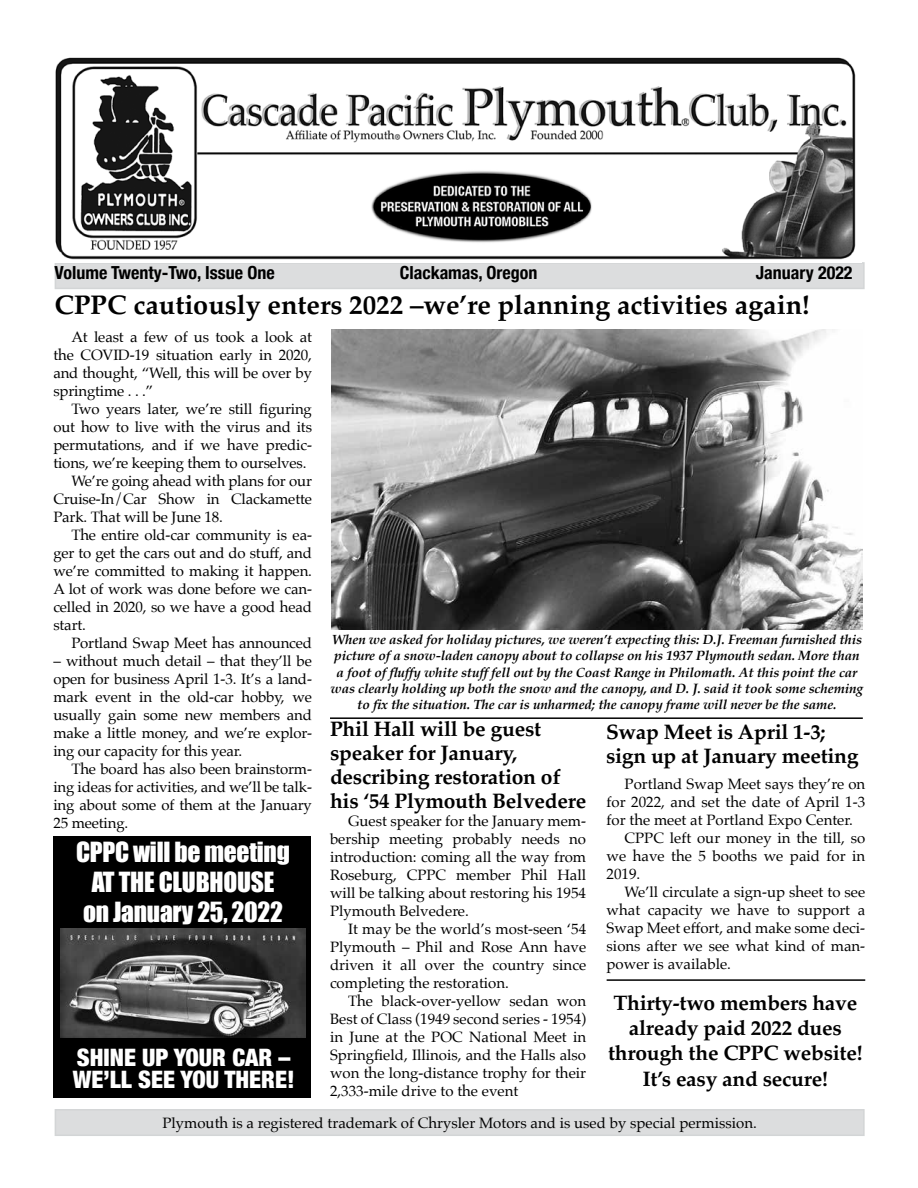
<style>
.page{position:relative;width:918px;height:1188px;background:#fff}
.page>*{position:absolute;margin:0;border:0;box-sizing:border-box;transform-origin:0 0}
.t1{font:700 27px "Palatino";color:#000}
.t2{font:25.5px/30px "Impact";letter-spacing:-.01em;color:#fff;text-align:center}
.t3{font:900 condensed 24px/22.5px "Helvetica Neue";color:#fff}
.t4{font:700 21px/24px "Palatino";letter-spacing:-.01em;color:#000}
.t5{font:700 condensed 18px "Helvetica Neue";color:#000}
.t6{font:15px/18px "Palatino";letter-spacing:-.01em;color:#000;text-align:justify}
.t7{font:italic 700 13.5px/16.2px "Palatino";letter-spacing:-.01em;color:#000;text-align:center}
</style>
<div class="page">
<div style="left:55px;top:1109px;width:810px;height:27px;background:#dcddde"></div>
<div style="left:55px;top:262px;width:810px;height:27px;background:#dcddde"></div>
<img style="left:55px;top:57px;width:807px;height:206px">
<div style="left:53px;top:836px;width:258px;height:261px;background:#000"></div>
<img style="left:61px;top:928px;width:244px;height:109px">
<hr style="left:607px;top:979px;width:258px;height:2px;background:#000">
<img style="left:331px;top:329px;width:532px;height:301px">
<hr style="left:330px;top:717px;width:533px;height:2px;background:#000">
<p class="t5" style="left:55px;top:258px;width:222px">Volume Twenty-Two, Issue One</p>
<p class="t5" style="left:400px;top:258px;width:139px">Clackamas, Oregon</p>
<p class="t5" style="left:756px;top:258px;width:98px">January 2022</p>
<h1 class="t1" style="left:55px;top:282px;width:757px">CPPC cautiously enters 2022 –we’re planning activities again!</h1>
<p class="t6" style="left:53px;top:328px;width:260px;text-indent:18px">At least a few of us took a look at the COVID-19 situation early in 2020, and thought, “Well, this will be over by springtime . . .”</p>
<p class="t6" style="left:71px;top:400px;width:242px">Two years later, we’re still figuring</p>
<p class="t6" style="left:53px;top:418px;width:260px">out how to live with the virus and its</p>
<p class="t6" style="left:53px;top:436px;width:260px">permutations, and if we have predic-</p>
<p class="t6" style="left:53px;top:454px;width:255px">tions, we’re keeping them to ourselves.</p>
<p class="t6" style="left:71px;top:472px;width:242px">We’re going ahead with plans for our</p>
<p class="t6" style="left:53px;top:490px;width:260px">Cruise-In/Car Show in Clackamette</p>
<p class="t6" style="left:53px;top:508px;width:171px">Park. That will be June 18.</p>
<p class="t6" style="left:71px;top:526px;width:242px">The entire old-car community is ea-</p>
<p class="t6" style="left:53px;top:544px;width:260px">ger to get the cars out and do stuff, and</p>
<p class="t6" style="left:53px;top:562px;width:260px">we’re committed to making it happen.</p>
<p class="t6" style="left:53px;top:580px;width:260px">A lot of work was done before we can-</p>
<p class="t6" style="left:53px;top:598px;width:260px">celled in 2020, so we have a good head</p>
<p class="t6" style="left:53px;top:616px;width:34px">start.</p>
<p class="t6" style="left:71px;top:634px;width:242px">Portland Swap Meet has announced</p>
<p class="t6" style="left:53px;top:652px;width:260px">– without much detail – that they’ll be open for business April 1-3. It’s a land&shy;mark event in the old-car hobby, we usually gain some new members and make a little money, and we’re explor&shy;ing our capacity for this year.</p>
<p class="t6" style="left:53px;top:760px;width:260px;text-indent:18px">The board has also been brainstorm&shy;ing ideas for activities, and we’ll be talk&shy;ing about some of them at the January 25 meeting.</p>
<h2 class="t2" style="left:76px;top:836px;width:215px">CPPC will be meeting<br>AT THE CLUBHOUSE on January 25, 2022</h2>
<h3 class="t3" style="left:73px;top:1045px;width:223px">SHINE UP YOUR CAR –<br>WE’LL SEE YOU THERE!</h3>
<p class="t7" style="left:331px;top:631px;width:534px">When we asked for holiday pictures, we weren’t expecting this: D.J. Freeman furnished this picture of a snow-laden canopy about to collapse on his 1937 Plymouth sedan. More than a foot of fluffy white stuff fell out by the Coast Range in Philomath. At this point the car was clearly holding up both the snow and the canopy, and D. J. said it took some scheming to fix the situation. The car is unharmed; the canopy frame will never be the same.</p>
<h3 class="t4" style="left:330px;top:717px;width:258px">Phil Hall will be guest speaker for January, describing restoration of his ‘54 Plymouth Belvedere</h3>
<h3 class="t4" style="left:606px;top:720px;width:254px">Swap Meet is April 1-3; sign up at January meeting</h3>
<p class="t6" style="left:625px;top:775px;width:242px">Portland Swap Meet says they’re on</p>
<p class="t6" style="left:607px;top:793px;width:260px">for 2022, and set the date of April 1-3</p>
<p class="t6" style="left:607px;top:811px;width:248px">for the meet at Portland Expo Center.</p>
<p class="t6" style="left:625px;top:829px;width:242px">CPPC left our money in the till, so</p>
<p class="t6" style="left:607px;top:847px;width:260px">we have the 5 booths we paid for in</p>
<p class="t6" style="left:607px;top:865px;width:35px">2019.</p>
<p class="t6" style="left:625px;top:883px;width:242px">We’ll circulate a sign-up sheet to see</p>
<p class="t6" style="left:607px;top:901px;width:260px">what capacity we have to support a</p>
<p class="t6" style="left:607px;top:919px;width:260px">Swap Meet effort, and make some deci-</p>
<p class="t6" style="left:607px;top:937px;width:260px">sions after we see what kind of man-</p>
<p class="t6" style="left:607px;top:955px;width:126px">power is available.</p>
<p class="t6" style="left:330px;top:812px;width:258px;text-indent:18px">Guest speaker for the January mem&shy;bership meeting probably needs no introduction: coming all the way from Roseburg, CPPC member Phil Hall will be talking about restoring his 1954<br>Plymouth Belvedere.</p>
<p class="t6" style="left:330px;top:920px;width:258px;text-indent:18px">It may be the world’s most-seen ‘54<br>Plymouth – Phil and Rose Ann have driven it all over the country since completing the restoration.</p>
<p class="t6" style="left:330px;top:992px;width:258px;text-indent:18px">The black-over-yellow sedan won Best of Class (1949 second series - 1954) in June at the POC National Meet in Springfield, Illinois, and the Halls also won the long-distance trophy for their 2,333-mile drive to the event</p>
<h3 class="t4" style="left:608px;top:990px;width:256px;line-height:25.2px;text-align:center">Thirty-two members have already paid 2022 dues through the CPPC website!<br>It’s easy and secure!</h3>
<p class="t6" style="left:162px;top:1114px;width:596px">Plymouth is a registered trademark of Chrysler Motors and is used by special permission.</p>
</div>
